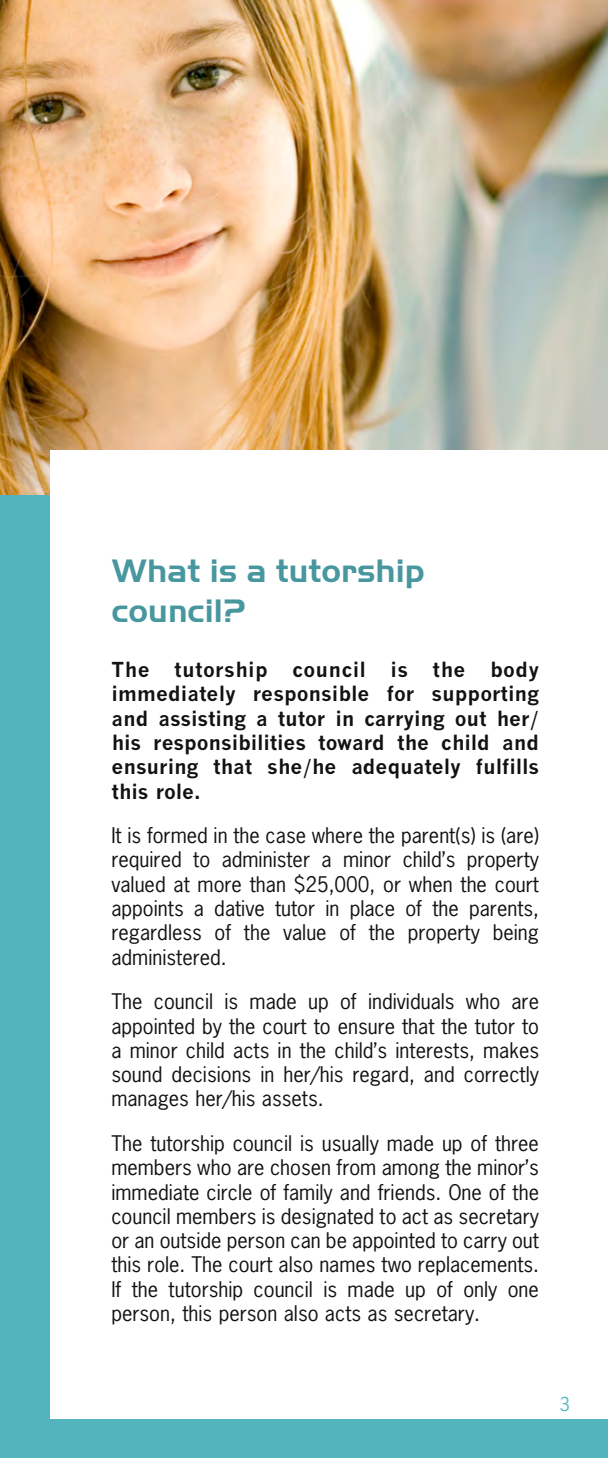
<style>
.page{position:relative;width:608px;height:1458px;background:#fff}
.page>*{position:absolute;margin:0;border:0;box-sizing:border-box;transform-origin:0 0}
.t1{font:700 33.75px/40.5px "Handel Got D";color:#48979f}
.t2{font:20.25px/24.3px "News Gothic Std";color:#121212;text-align:justify}
.t3{font:700 20.25px/24.3px "M News Gothic";color:#121212;text-align:justify}
.t4{font:18px "News Gothic Std";color:#54b4bd}
</style>
<div class="page">
<div style="left:0;top:467px;width:608px;height:991px;background:#54b4bd"></div>
<img style="left:0;top:0;width:608px;height:494px">
<div style="left:50px;top:450px;width:558px;height:968px;background:#fff"></div>
<h2 class="t1" style="left:111px;top:551px;width:315px">What is a tutorship council?</h2>
<p class="t3" style="left:111px;top:657px;width:429px">The tutorship council is the body immediately responsible for supporting and assisting a tutor in carrying out her/ his responsibilities toward the child and ensuring that she/he adequately fulfills this role.</p>
<p class="t2" style="left:111px;top:823px;width:429px">It is formed in the case where the parent(s) is (are) required to administer a minor child’s property valued at more than $25,000, or when the court appoints a dative tutor in place of the parents, regardless of the value of the property being administered.</p>
<p class="t2" style="left:111px;top:989px;width:429px">The council is made up of individuals who are appointed by the court to ensure that the tutor to a minor child acts in the child’s interests, makes sound decisions in her/his regard, and correctly manages her/his assets.</p>
<p class="t2" style="left:111px;top:1131px;width:429px">The tutorship council is usually made up of three members who are chosen from among the minor’s immediate circle of family and friends. One of the council members is designated to act as secretary or an outside person can be appointed to carry out this role. The court also names two replacements.<br>If the tutorship council is made up of only one person, this person also acts as secretary.</p>
<p class="t4" style="left:559px;top:1392px;width:12px">3</p>
</div>
